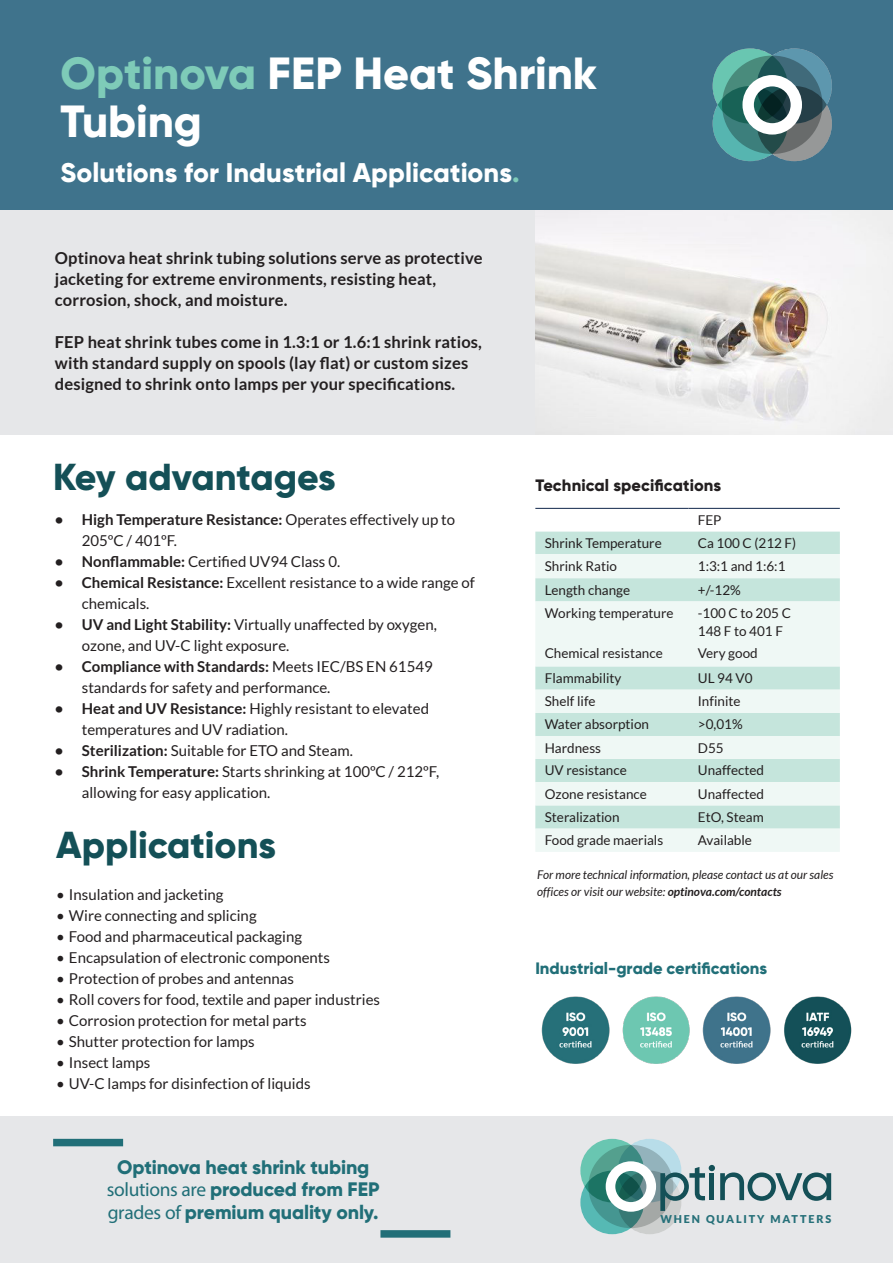
<style>
.page{position:relative;width:893px;height:1263px;background:#fff}
.page>*{position:absolute;margin:0;border:0;box-sizing:border-box;transform-origin:0 0}
.Heading{font:800 45px/48px "Gilroy";color:#fff}
.Subheading_01_-_Teal{font:800 37.5px "Gilroy";color:#145057}
.Heading-2{font:800 27px "Gilroy";color:#fff}
.t1{font:800 19.5px/22.5px "Gilroy";letter-spacing:-.005em;color:#216f78;text-align:center}
.Intro{font:700 16.5px/21px "Lato";letter-spacing:.01em;color:#231f20}
.t2{font:800 16.5px "Gilroy";color:#216f78}
.Subheading_2{font:800 16.5px "Gilroy";letter-spacing:.005em;color:#231f20}
.t3{font:15px/21px "Lato";color:#231f20}
.Table_Paragraph{font:13.5px "Lato";color:#231f20}
.Italic{font:italic 12px/16.5px "Lato";color:#231f20}
.t4{font:900 10.8px "Lato";letter-spacing:.175em;color:#267079}
.s1{color:#7ecbb8}
.s2{font-weight:700}
.s3{font-family:"Myriad Pro";font-weight:400}
</style>
<div class="page">
<div style="left:0;top:0;width:893px;height:211px;background:#3f738c"></div>
<div style="left:0;top:1116px;width:893px;height:147px;background:#e6e7e9"></div>
<svg style="left:713px;top:48px;width:119px;height:113px"></svg>
<svg style="left:581px;top:1139px;width:250px;height:95px"></svg>
<div style="left:0;top:210px;width:544px;height:225px;background:#e6e7e9"></div>
<img style="left:535px;top:210px;width:358px;height:225px">
<div style="left:535px;top:532px;width:305px;height:22px;background:#c5e5dc"></div>
<svg style="left:535px;top:554px;width:305px;height:298px;fill:#eff8f5"></svg>
<hr style="left:535px;top:508px;width:153px;height:1px;background:#10264b">
<hr style="left:688px;top:508px;width:152px;height:1px;background:#10264b">
<div style="left:53px;top:1139px;width:70px;height:7px;background:#216f78"></div>
<div style="left:380px;top:1230px;width:70px;height:7px;background:#216f78"></div>
<img style="left:541px;top:996px;width:230px;height:68px">
<img style="left:784px;top:996px;width:68px;height:68px">
<p class="Heading" style="left:61px;top:49px;width:538px"><span class="s1">Optinova</span> FEP Heat Shrink<br>Tubing</p>
<p class="Heading-2" style="left:61px;top:156px;width:461px">Solutions for Industrial Applications<span class="s1">.</span></p>
<p class="Intro" style="left:55px;top:247px;width:429px">Optinova heat shrink tubing solutions serve as protective jacketing for extreme environments, resisting heat, corrosion, shock, and moisture.</p>
<p class="Intro" style="left:55px;top:331px;width:429px">FEP heat shrink tubes come in 1.3:1 or 1.6:1 shrink ratios, with standard supply on spools (lay flat) or custom sizes designed to shrink onto lamps per your specifications.</p>
<p class="Subheading_01_-_Teal" style="left:53px;top:454px;width:284px">Key advantages</p>
<p class="t3" style="left:82px;top:508px;width:375px;text-indent:-27px"><span class="s2">• High Temperature Resistance:</span> Operates effectively up to<br>205ºC / 401ºF.</p>
<p class="t3" style="left:55px;top:550px;width:287px"><span class="s2">• Nonflammable:</span> Certified UV94 Class 0.</p>
<p class="t3" style="left:82px;top:571px;width:394px;text-indent:-27px"><span class="s2">• Chemical Resistance:</span> Excellent resistance to a wide range of chemicals.</p>
<p class="t3" style="left:82px;top:613px;width:357px;text-indent:-27px"><span class="s2">• UV and Light Stability:</span> Virtually unaffected by oxygen, ozone, and UV-C light exposure.</p>
<p class="t3" style="left:82px;top:655px;width:352px;text-indent:-27px"><span class="s2">• Compliance with Standards:</span> Meets IEC/BS EN 61549 standards for safety and performance.</p>
<p class="t3" style="left:82px;top:697px;width:349px;text-indent:-27px"><span class="s2">• Heat and UV Resistance:</span> Highly resistant to elevated temperatures and UV radiation.</p>
<p class="t3" style="left:55px;top:739px;width:299px"><span class="s2">• Sterilization:</span> Suitable for ETO and Steam.</p>
<p class="t3" style="left:82px;top:760px;width:359px;text-indent:-27px"><span class="s2">• Shrink Temperature:</span> Starts shrinking at 100ºC / 212ºF, allowing for easy application.</p>
<p class="Subheading_01_-_Teal" style="left:56px;top:821px;width:221px">Applications</p>
<p class="t3" style="left:56px;top:884px;width:169px">• Insulation and jacketing</p>
<p class="t3" style="left:56px;top:905px;width:202px">• Wire connecting and splicing</p>
<p class="t3" style="left:56px;top:926px;width:247px">• Food and pharmaceutical packaging</p>
<p class="t3" style="left:56px;top:947px;width:275px">• Encapsulation of electronic components</p>
<p class="t3" style="left:56px;top:968px;width:239px">• Protection of probes and antennas</p>
<p class="t3" style="left:56px;top:989px;width:325px">• Roll covers for food, textile and paper industries</p>
<p class="t3" style="left:56px;top:1010px;width:252px">• Corrosion protection for metal parts</p>
<p class="t3" style="left:56px;top:1031px;width:200px">• Shutter protection for lamps</p>
<p class="t3" style="left:56px;top:1052px;width:96px">• Insect lamps</p>
<p class="t3" style="left:56px;top:1073px;width:256px">• UV-C lamps for disinfection of liquids</p>
<p class="t1" style="left:107px;top:1155px;width:275px">Optinova heat shrink tubing <span class="s3">solutions are</span> produced from FEP <span class="s3">grades of</span> premium quality only.</p>
<p class="Subheading_2" style="left:535px;top:475px;width:187px">Technical specifications</p>
<p class="Table_Paragraph" style="left:698px;top:512px;width:25px">FEP</p>
<p class="Table_Paragraph" style="left:545px;top:536px;width:119px">Shrink Temperature</p>
<p class="Table_Paragraph" style="left:698px;top:536px;width:100px">Ca 100 C (212 F)</p>
<p class="Table_Paragraph" style="left:545px;top:558px;width:74px">Shrink Ratio</p>
<p class="Table_Paragraph" style="left:698px;top:558px;width:89px">1:3:1 and 1:6:1</p>
<p class="Table_Paragraph" style="left:545px;top:582px;width:87px">Length change</p>
<p class="Table_Paragraph" style="left:698px;top:582px;width:45px">+/-12%</p>
<p class="Table_Paragraph" style="left:545px;top:605px;width:130px">Working temperature</p>
<p class="Table_Paragraph" style="left:698px;top:605px;width:95px">-100 C to 205 C</p>
<p class="Table_Paragraph" style="left:698px;top:623px;width:87px">148 F to 401 F</p>
<p class="Table_Paragraph" style="left:545px;top:646px;width:120px">Chemical resistance</p>
<p class="Table_Paragraph" style="left:698px;top:646px;width:61px">Very good</p>
<p class="Table_Paragraph" style="left:545px;top:670px;width:78px">Flammability</p>
<p class="Table_Paragraph" style="left:698px;top:670px;width:56px">UL 94 V0</p>
<p class="Table_Paragraph" style="left:545px;top:694px;width:52px">Shelf life</p>
<p class="Table_Paragraph" style="left:698px;top:694px;width:44px">Infinite</p>
<p class="Table_Paragraph" style="left:545px;top:717px;width:106px">Water absorption</p>
<p class="Table_Paragraph" style="left:698px;top:717px;width:46px">&gt;0,01%</p>
<p class="Table_Paragraph" style="left:545px;top:740px;width:58px">Hardness</p>
<p class="Table_Paragraph" style="left:698px;top:740px;width:27px">D55</p>
<p class="Table_Paragraph" style="left:545px;top:763px;width:84px">UV resistance</p>
<p class="Table_Paragraph" style="left:698px;top:763px;width:68px">Unaffected</p>
<p class="Table_Paragraph" style="left:545px;top:786px;width:104px">Ozone resistance</p>
<p class="Table_Paragraph" style="left:698px;top:786px;width:68px">Unaffected</p>
<p class="Table_Paragraph" style="left:545px;top:809px;width:76px">Steralization</p>
<p class="Table_Paragraph" style="left:698px;top:809px;width:67px">EtO, Steam</p>
<p class="Table_Paragraph" style="left:545px;top:833px;width:120px">Food grade maerials</p>
<p class="Table_Paragraph" style="left:698px;top:833px;width:56px">Available</p>
<p class="Italic" style="left:537px;top:867px;width:298px">For more technical information, please contact us at our sales offices or visit our website: <span class="s2">optinova.com/contacts</span></p>
<p class="t2" style="left:535px;top:958px;width:233px">Industrial-grade certifications</p>
<p class="t4" style="left:660px;top:1213px;width:173px">WHEN QUALITY MATTERS</p>
</div>
